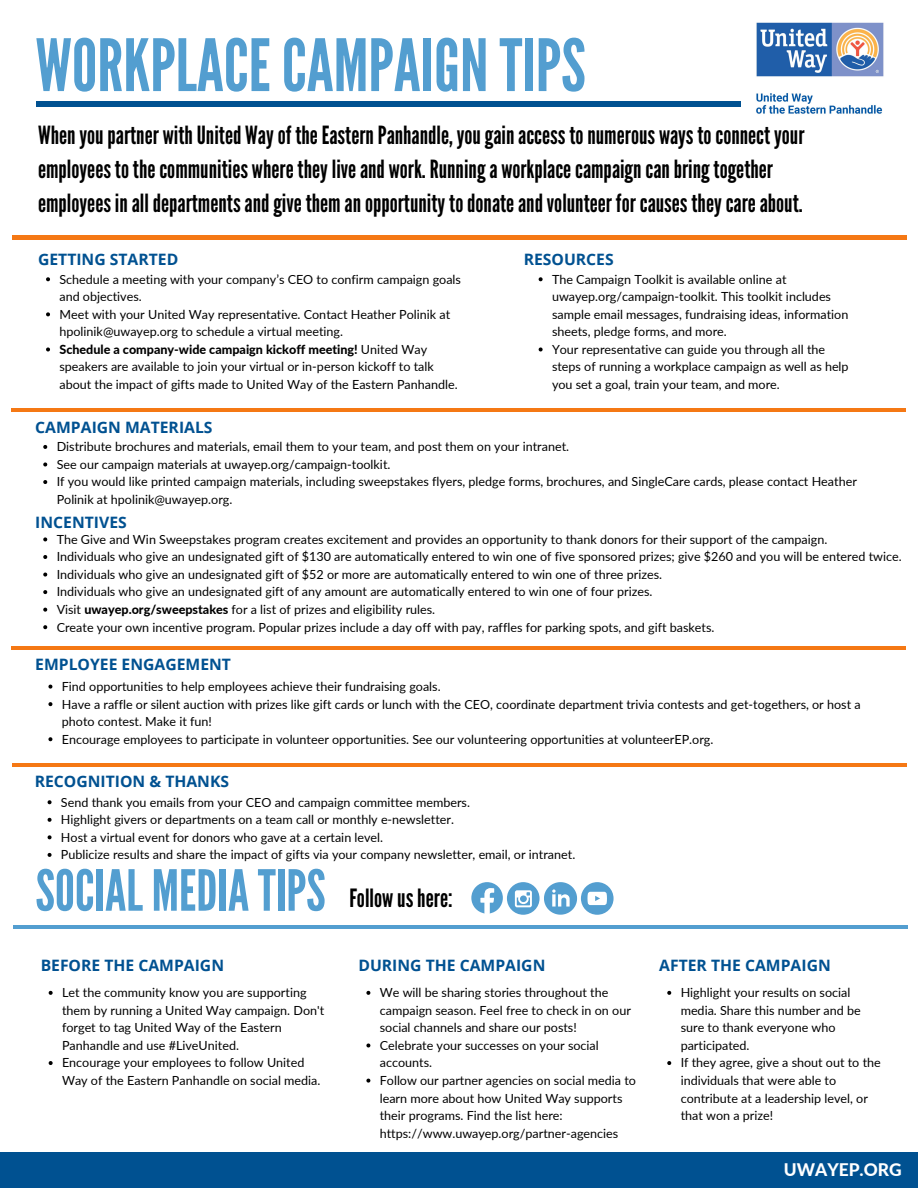
<style>
.page{position:relative;width:918px;height:1188px;background:#fff}
.page>*{position:absolute;margin:0;border:0;box-sizing:border-box;transform-origin:0 0}
.t1{font:72px "League Gothic";color:#539ed0}
.t2{font:56.55px "League Gothic";color:#539ed0}
.t3{font:25.2px "League Gothic";color:#000}
.t4{font:25.05px/34px "League Gothic";color:#000}
.t5{font:800 17.4px "Lato";color:#fff}
.t6{font:700 15.75px "Open Sans";color:#005191}
.t7{font:12.6px/17.5px "Lato";color:#000}
.s1{font-weight:800}
</style>
<div class="page">
<img style="left:756px;top:22px;width:128px;height:92px">
<hr style="left:36px;top:102px;width:705px;height:4px;background:#005191">
<hr style="left:12px;top:408px;width:894px;height:3px;background:#f57814">
<hr style="left:12px;top:236px;width:894px;height:3px;background:#f57814">
<hr style="left:12px;top:646px;width:894px;height:4px;background:#f57814">
<hr style="left:12px;top:763px;width:895px;height:3px;background:#f57814">
<hr style="left:13px;top:925px;width:895px;height:3px;background:#539ed0">
<div style="left:507px;top:882px;width:33px;height:33px;background:#539ed0;border-radius:50%"></div>
<svg style="left:515px;top:890px;width:17px;height:17px"></svg>
<svg style="left:471px;top:882px;width:32px;height:32px"></svg>
<div style="left:0;top:1152px;width:918px;height:36px;background:#005191"></div>
<svg style="left:544px;top:882px;width:70px;height:33px"></svg>
<svg style="left:48px;top:800px;width:4px;height:4px"></svg>
<svg style="left:48px;top:818px;width:4px;height:4px"></svg>
<svg style="left:48px;top:835px;width:4px;height:4px"></svg>
<svg style="left:48px;top:853px;width:4px;height:4px"></svg>
<svg style="left:539px;top:277px;width:4px;height:4px"></svg>
<svg style="left:539px;top:347px;width:4px;height:4px"></svg>
<svg style="left:48px;top:685px;width:4px;height:4px"></svg>
<svg style="left:48px;top:702px;width:4px;height:4px"></svg>
<svg style="left:48px;top:737px;width:4px;height:4px"></svg>
<svg style="left:43px;top:445px;width:4px;height:4px"></svg>
<svg style="left:43px;top:462px;width:4px;height:4px"></svg>
<svg style="left:43px;top:480px;width:4px;height:4px"></svg>
<svg style="left:46px;top:277px;width:4px;height:4px"></svg>
<svg style="left:46px;top:312px;width:4px;height:4px"></svg>
<svg style="left:46px;top:347px;width:4px;height:4px"></svg>
<svg style="left:43px;top:537px;width:4px;height:4px"></svg>
<svg style="left:43px;top:555px;width:4px;height:4px"></svg>
<svg style="left:43px;top:573px;width:4px;height:4px"></svg>
<svg style="left:43px;top:590px;width:4px;height:4px"></svg>
<svg style="left:43px;top:608px;width:4px;height:4px"></svg>
<svg style="left:43px;top:625px;width:4px;height:4px"></svg>
<svg style="left:49px;top:991px;width:4px;height:4px"></svg>
<svg style="left:49px;top:1061px;width:4px;height:4px"></svg>
<svg style="left:366px;top:991px;width:4px;height:4px"></svg>
<svg style="left:366px;top:1044px;width:4px;height:3px"></svg>
<svg style="left:366px;top:1079px;width:4px;height:4px"></svg>
<svg style="left:667px;top:991px;width:4px;height:4px"></svg>
<svg style="left:667px;top:1061px;width:4px;height:4px"></svg>
<p class="t1" style="left:35px;top:24px;width:552px">WORKPLACECAMPAIGNTIPS</p>
<p class="t4" style="left:38px;top:118px;width:768px">Whenyoupartner withUnited Wayof theEasternPanhandle,yougainaccesstonumerous waystoconnectyour employeestothecommunities wheretheyliveand work.Runninga workplacecampaigncanbringtogether employeesinalldepartmentsandgivethem anopportunitytodonateandvolunteer forcausestheycareabout.</p>
<p class="t6" style="left:38px;top:248px;width:142px">GETTING STARTED</p>
<p class="t6" style="left:524px;top:248px;width:92px">RESOURCES</p>
<p class="t7" style="left:59px;top:270px;width:403px">Schedule a meeting with your company’s CEO to confirm campaign goals and objectives.</p>
<p class="t7" style="left:59px;top:305px;width:392px">Meet with your United Way representative. Contact Heather Polinik at hpolinik@uwayep.org to schedule a virtual meeting.</p>
<p class="t7" style="left:59px;top:340px;width:400px"><span class="s1">Schedule a company-wide campaign kickoff meeting!</span> United Way speakers are available to join your virtual or in-person kickoff to talk about the impact of gifts made to United Way of the Eastern Panhandle.</p>
<p class="t6" style="left:35px;top:416px;width:179px">CAMPAIGN MATERIALS</p>
<p class="t7" style="left:552px;top:270px;width:298px">The Campaign Toolkit is available online at uwayep.org/campaign-toolkit. This toolkit includes sample email messages, fundraising ideas, information sheets, pledge forms, and more.</p>
<p class="t7" style="left:552px;top:340px;width:298px">Your representative can guide you through all the steps of running a workplace campaign as well as help you set a goal, train your team, and more.</p>
<p class="t7" style="left:57px;top:438px;width:514px">Distribute brochures and materials, email them to your team, and post them on your intranet.</p>
<p class="t7" style="left:57px;top:455px;width:335px">See our campaign materials at uwayep.org/campaign-toolkit.</p>
<p class="t7" style="left:57px;top:473px;width:802px">If you would like printed campaign materials, including sweepstakes flyers, pledge forms, brochures, and SingleCare cards, please contact Heather<br>Polinik at hpolinik@uwayep.org.</p>
<p class="t6" style="left:35px;top:511px;width:93px">INCENTIVES</p>
<p class="t7" style="left:57px;top:530px;width:772px">The Give and Win Sweepstakes program creates excitement and provides an opportunity to thank donors for their support of the campaign.</p>
<p class="t7" style="left:57px;top:548px;width:847px">Individuals who give an undesignated gift of $130 are automatically entered to win one of five sponsored prizes; give $260 and you will be entered twice.</p>
<p class="t7" style="left:57px;top:565px;width:607px">Individuals who give an undesignated gift of $52 or more are automatically entered to win one of three prizes.</p>
<p class="t7" style="left:57px;top:583px;width:597px">Individuals who give an undesignated gift of any amount are automatically entered to win one of four prizes.</p>
<p class="t7" style="left:57px;top:600px;width:380px">Visit <span class="s1">uwayep.org/sweepstakes</span> for a list of prizes and eligibility rules.</p>
<p class="t7" style="left:57px;top:618px;width:659px">Create your own incentive program. Popular prizes include a day off with pay, raffles for parking spots, and gift baskets.</p>
<p class="t6" style="left:35px;top:653px;width:197px">EMPLOYEE ENGAGEMENT</p>
<p class="t7" style="left:62px;top:677px;width:380px">Find opportunities to help employees achieve their fundraising goals.</p>
<p class="t7" style="left:62px;top:695px;width:800px">Have a raffle or silent auction with prizes like gift cards or lunch with the CEO, coordinate department trivia contests and get-togethers, or host a photo contest. Make it fun!</p>
<p class="t7" style="left:62px;top:730px;width:653px">Encourage employees to participate in volunteer opportunities. See our volunteering opportunities at volunteerEP.org.</p>
<p class="t6" style="left:35px;top:770px;width:196px">RECOGNITION &amp; THANKS</p>
<p class="t7" style="left:61px;top:793px;width:411px">Send thank you emails from your CEO and campaign committee members.</p>
<p class="t7" style="left:61px;top:811px;width:395px">Highlight givers or departments on a team call or monthly e-newsletter.</p>
<p class="t7" style="left:61px;top:828px;width:324px">Host a virtual event for donors who gave at a certain level.</p>
<p class="t7" style="left:61px;top:846px;width:516px">Publicize results and share the impact of gifts via your company newsletter, email, or intranet.</p>
<p class="t2" style="left:35px;top:858px;width:292px">SOCIAL MEDIATIPS</p>
<p class="t3" style="left:349px;top:883px;width:105px">Follow ushere:</p>
<p class="t6" style="left:41px;top:954px;width:185px">BEFORE THE CAMPAIGN</p>
<p class="t6" style="left:358px;top:954px;width:189px">DURING THE CAMPAIGN</p>
<p class="t6" style="left:659px;top:954px;width:173px">AFTER THE CAMPAIGN</p>
<p class="t7" style="left:62px;top:984px;width:264px">Let the community know you are supporting them by running a United Way campaign. Don't forget to tag United Way of the Eastern Panhandle and use #LiveUnited.</p>
<p class="t7" style="left:62px;top:1054px;width:260px">Encourage your employees to follow United<br>Way of the Eastern Panhandle on social media.</p>
<p class="t7" style="left:380px;top:984px;width:253px">We will be sharing stories throughout the campaign season. Feel free to check in on our social channels and share our posts!</p>
<p class="t7" style="left:380px;top:1036px;width:221px">Celebrate your successes on your social accounts.</p>
<p class="t7" style="left:380px;top:1071px;width:258px">Follow our partner agencies on social media to learn more about how United Way supports their programs. Find the list here: https://www.uwayep.org/partner-agencies</p>
<p class="t7" style="left:681px;top:984px;width:182px">Highlight your results on social media. Share this number and be sure to thank everyone who participated.</p>
<p class="t7" style="left:681px;top:1054px;width:202px">If they agree, give a shout out to the individuals that were able to contribute at a leadership level, or that won a prize!</p>
<p class="t5" style="left:784px;top:1159px;width:119px">UWAYEP.ORG</p>
</div>
